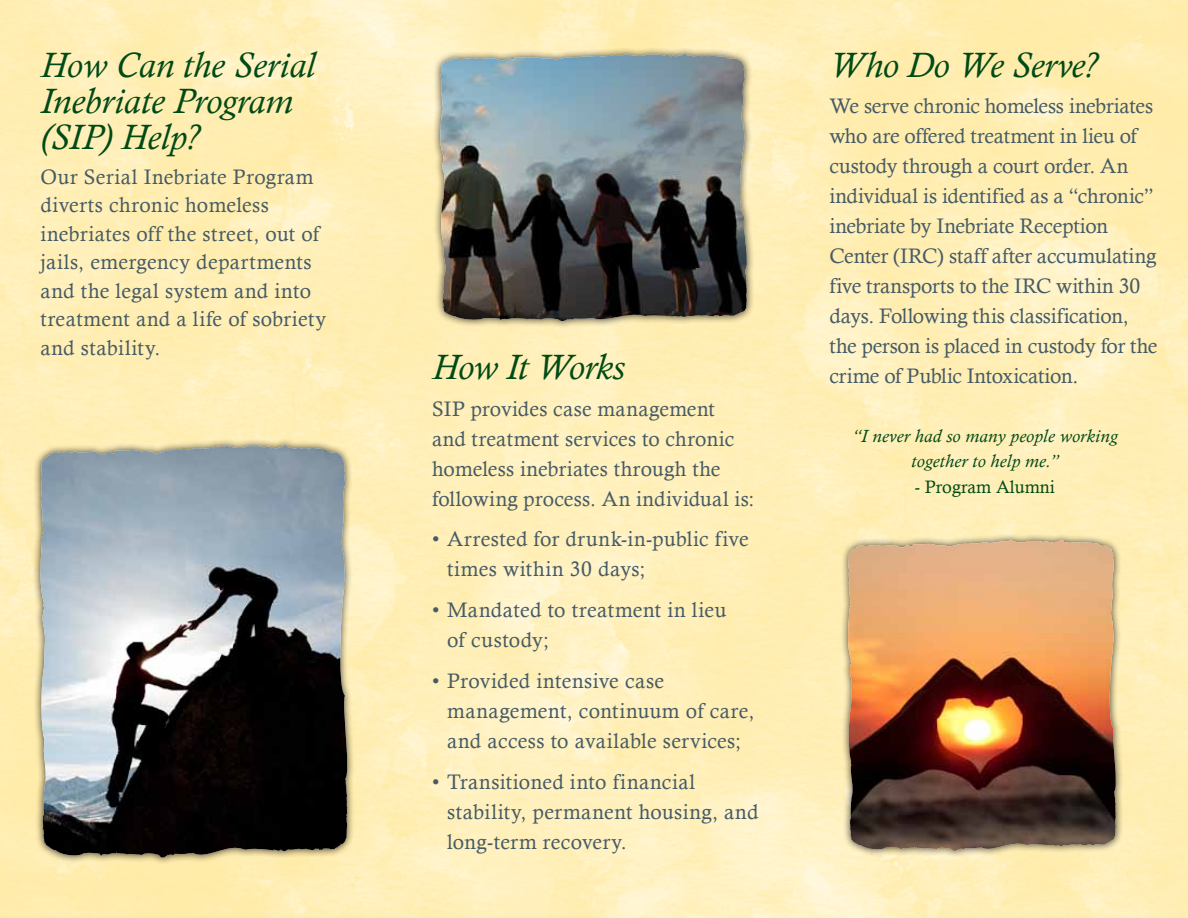
<style>
.page{position:relative;width:1188px;height:918px;background:#fff}
.page>*{position:absolute;margin:0;border:0;box-sizing:border-box;transform-origin:0 0}
.t1{font:italic 36px/36px "Calisto";color:#004a17}
.t2{font:21px/30px "Calisto";letter-spacing:.01em;color:#465b65}
.t3{font:21px/30px "Calisto";letter-spacing:-.01em;color:#465b65}
.t4{font:italic 18px/25.5px "Calisto";letter-spacing:.02em;color:#004a17;text-align:center}
.t5{font:18px "Calisto";color:#004a17}
</style>
<div class="page">
<div style="left:432px;top:46px;width:323px;height:283px;background:#000;opacity:.75"></div>
<img style="left:438px;top:54px;width:312px;height:269px">
<img style="left:452px;top:54px;width:229px;height:7px">
<div style="left:32px;top:437px;width:323px;height:429px;background:#000;opacity:.75"></div>
<svg style="left:38px;top:444px;width:313px;height:416px;background:#6f7577"></svg>
<img style="left:52px;top:445px;width:229px;height:11px">
<div style="left:840px;top:532px;width:284px;height:327px;background:#000;opacity:.75"></div>
<img style="left:846px;top:540px;width:273px;height:313px">
<img style="left:858px;top:540px;width:200px;height:8px">
<h1 class="t1" style="left:40px;top:47px;width:276px">How Can the Serial<br>Inebriate Program (SIP) Help?</h1>
<p class="t2" style="left:40px;top:162px;width:287px;line-height:28.5px">Our Serial Inebriate Program diverts chronic homeless inebriates off the street, out of jails, emergency departments and the legal system and into treatment and a life of sobriety and stability.</p>
<h1 class="t1" style="left:432px;top:349px;width:194px">How It Works</h1>
<p class="t2" style="left:432px;top:393px;width:324px">SIP provides case management<br>and treatment services to chronic homeless inebriates through the following process. An individual is:</p>
<p class="t2" style="left:447px;top:524px;width:303px;text-indent:-15px">• Arrested for drunk-in-public five times within 30 days;</p>
<p class="t2" style="left:447px;top:595px;width:281px;text-indent:-15px">• Mandated to treatment in lieu of custody;</p>
<p class="t2" style="left:447px;top:666px;width:309px;text-indent:-15px">• Provided intensive case management, continuum of care, and access to available services;</p>
<p class="t2" style="left:447px;top:766px;width:313px;text-indent:-15px">• Transitioned into financial stability, permanent housing, and long-term recovery.</p>
<h1 class="t1" style="left:829px;top:47px;width:270px">Who Do We Serve?</h1>
<p class="t3" style="left:829px;top:91px;width:329px">We serve chronic homeless inebriates who are offered treatment in lieu of custody through a court order. An individual is identified as a “chronic” inebriate by Inebriate Reception Center (IRC) staff after accumulating five transports to the IRC within 30 days. Following this classification, the person is placed in custody for the crime of Public Intoxication.</p>
<p class="t4" style="left:852px;top:423px;width:267px">“I never had so many people working together to help me.”</p>
<p class="t5" style="left:915px;top:476px;width:141px">- Program Alumni</p>
</div>
